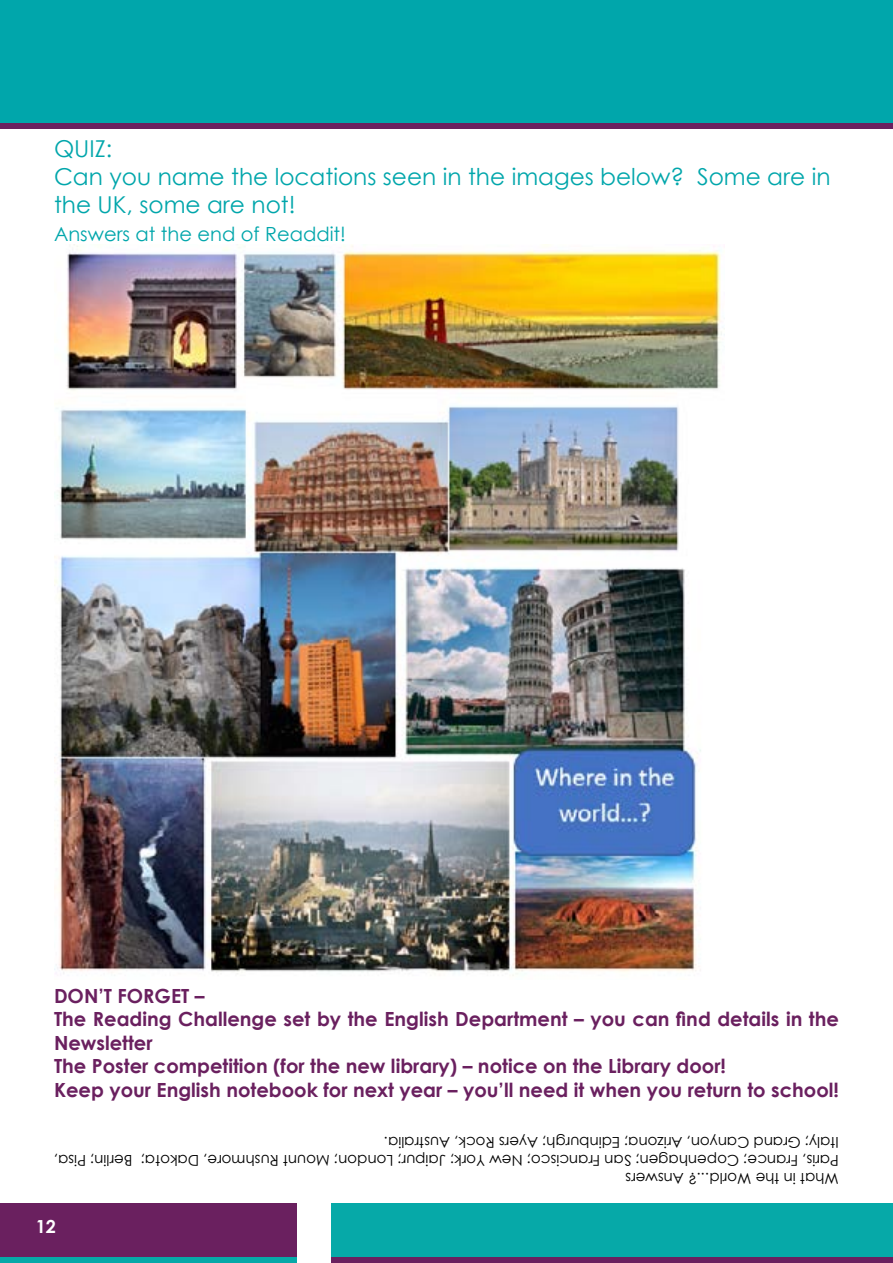
<style>
.page{position:relative;width:893px;height:1263px;background:#fff}
.page>*{position:absolute;margin:0;border:0;box-sizing:border-box;transform-origin:0 0}
.t1{font:23.25px/27.9px "Century Gothic";color:#00a6ab}
.t2{font:700 19.5px/23.4px "Century Gothic";color:#6a205f}
.t3{font:19.5px "Century Gothic";color:#00a6ab}
.t4{font:700 18px "Century Gothic";color:#fff}
.t5{font:15px/18px "Century Gothic";color:#000}
</style>
<div class="page">
<div style="left:0;top:0;width:893px;height:123px;background:#00a6ab"></div>
<div style="left:0;top:1204px;width:296px;height:54px;background:#6a205f"></div>
<div style="left:332px;top:1203px;width:561px;height:55px;background:#06a9a8"></div>
<div style="left:0;top:1257px;width:296px;height:6px;background:#06a9a8"></div>
<div style="left:332px;top:1257px;width:561px;height:6px;background:#6a205f"></div>
<div style="left:0;top:123px;width:893px;height:6px;background:#6a205f"></div>
<img style="left:54px;top:245px;width:671px;height:731px">
<p class="t1" style="left:54px;top:135px;width:778px">QUIZ:<br>Can you name the locations seen in the images below? Some are in the UK, some are not!</p>
<p class="t3" style="left:54px;top:220px;width:293px">Answers at the end of Readdit!</p>
<p class="t2" style="left:54px;top:983px;width:786px">DON’T FORGET –<br>The Reading Challenge set by the English Department – you can find details in the Newsletter<br>The Poster competition (for the new library) – notice on the Library door!<br>Keep your English notebook for next year – you’ll need it when you return to school!</p>
<p class="t5" style="left:839px;top:1188px;width:786px;rotate:-180deg">What in the World...? Answers<br>Paris, France; Copenhagen; San Francisco; New York; Jaipur; London; Mount Rushmore, Dakota; Berlin; Pisa,<br>Italy; Grand Canyon, Arizona; Edinburgh; Ayers Rock, Australia.</p>
<p class="t4" style="left:36px;top:1213px;width:22px">12</p>
</div>
